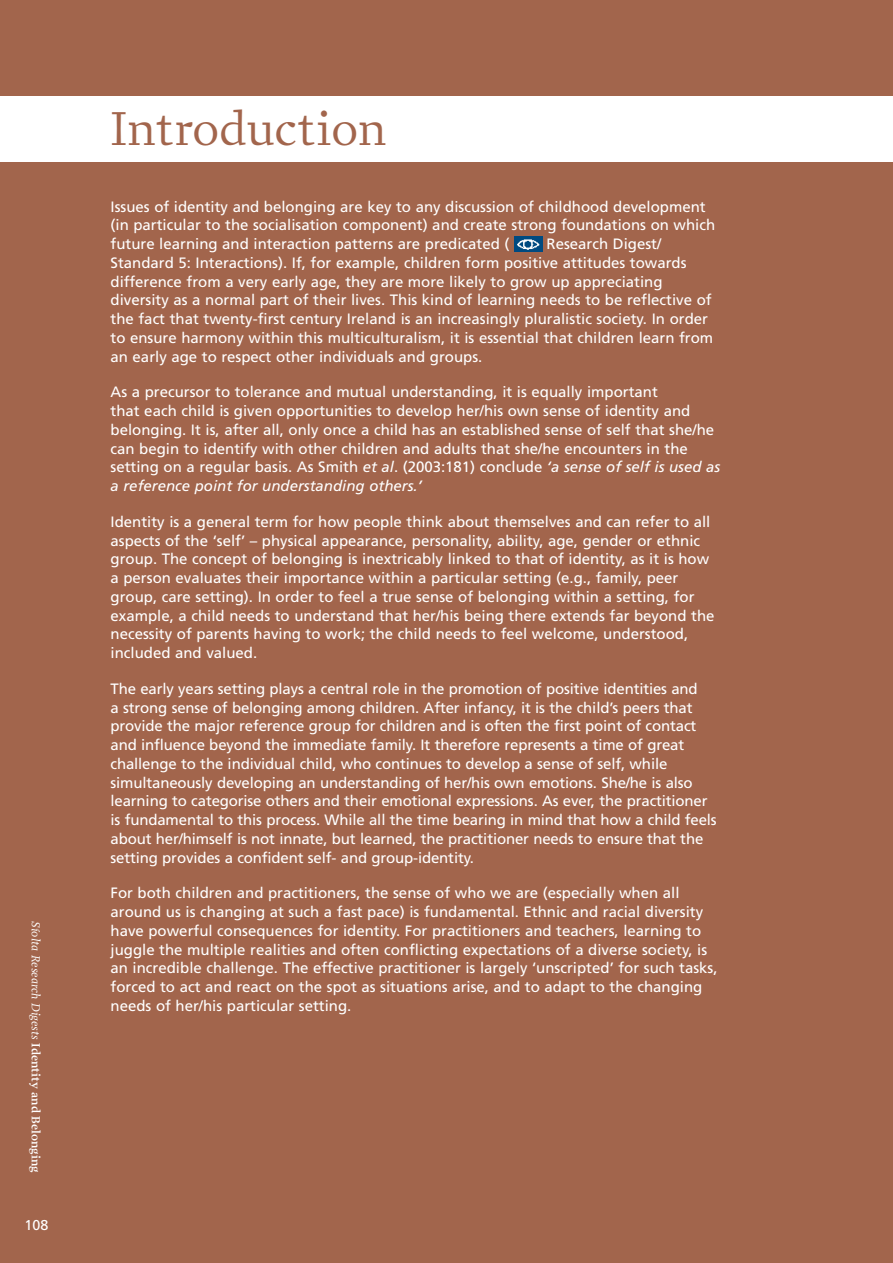
<style>
.page{position:relative;width:893px;height:1263px;background:#a2654c}
.page>*{position:absolute;margin:0;border:0;box-sizing:border-box;transform-origin:0 0}
.t1{font:48px "Prensa";color:#a2654c}
.t2{font:15px/18.8px "Frutiger";color:#fff}
.t3{font:14.25px "Frutiger";color:#fff}
.t4{font:italic 12px "Prensa";color:#fff}
.s1{font-weight:600;font-style:normal}
.s2{font-style:italic}
</style>
<div class="page">
<img style="left:514px;top:236px;width:28px;height:16px">
<div style="left:0;top:96px;width:893px;height:66px;background:#fff"></div>
<p class="t4" style="left:43px;top:921px;width:253px;rotate:90deg">Síolta Research Digests <span class="s1">Identity and Belonging</span></p>
<p class="t3" style="left:25px;top:1217px;width:25px">108</p>
<h1 class="t1" style="left:111px;top:100px;width:277px">Introduction</h1>
<p class="t2" style="left:111px;top:197px;width:606px">Issues of identity and belonging are key to any discussion of childhood development (in particular to the socialisation component) and create strong foundations on which future learning and interaction patterns are predicated (</p>
<p class="t2" style="left:111px;top:234px;width:604px;text-indent:436px">Research Digest/ Standard 5: Interactions). If, for example, children form positive attitudes towards difference from a very early age, they are more likely to grow up appreciating diversity as a normal part of their lives. This kind of learning needs to be reflective of the fact that twenty-first century Ireland is an increasingly pluralistic society. In order to ensure harmony within this multiculturalism, it is essential that children learn from an early age to respect other individuals and groups.</p>
<p class="t2" style="left:111px;top:383px;width:611px">As a precursor to tolerance and mutual understanding, it is equally important<br>that each child is given opportunities to develop her/his own sense of identity and belonging. It is, after all, only once a child has an established sense of self that she/he can begin to identify with other children and adults that she/he encounters in the setting on a regular basis. As Smith <span class="s2">et al</span>. (2003:1 81 ) conclude <span class="s2">‘a sense of self is used as a reference point for understanding others.’</span></p>
<p class="t2" style="left:111px;top:512px;width:605px">Identity is a general term for how people think about themselves and can refer to all aspects of the ‘self’ – physical appearance, personality, ability, age, gender or ethnic group. The concept of belonging is inextricably linked to that of identity, as it is how a person evaluates their importance within a particular setting (e.g., family, peer group, care setting). In order to feel a true sense of belonging within a setting, for example, a child needs to understand that her/his being there extends far beyond the necessity of parents having to work; the child needs to feel welcome, understood, included and valued.</p>
<p class="t2" style="left:111px;top:679px;width:608px">The early years setting plays a central role in the promotion of positive identities and<br>a strong sense of belonging among children. After infancy, it is the child’s peers that provide the major reference group for children and is often the first point of contact and influence beyond the immediate family. It therefore represents a time of great challenge to the individual child, who continues to develop a sense of self, while simultaneously developing an understanding of her/his own emotions. She/he is also learning to categorise others and their emotional expressions. As ever, the practitioner is fundamental to this process. While all the time bearing in mind that how a child feels about her/himself is not innate, but learned, the practitioner needs to ensure that the setting provides a confident self- and group-identity.</p>
<p class="t2" style="left:111px;top:884px;width:609px">For both children and practitioners, the sense of who we are (especially when all around us is changing at such a fast pace) is fundamental. Ethnic and racial diversity have powerful consequences for identity. For practitioners and teachers, learning to juggle the multiple realities and often conflicting expectations of a diverse society, is an incredible challenge. The effective practitioner is largely ‘unscripted’ for such tasks, forced to act and react on the spot as situations arise, and to adapt to the changing needs of her/his particular setting.</p>
</div>
